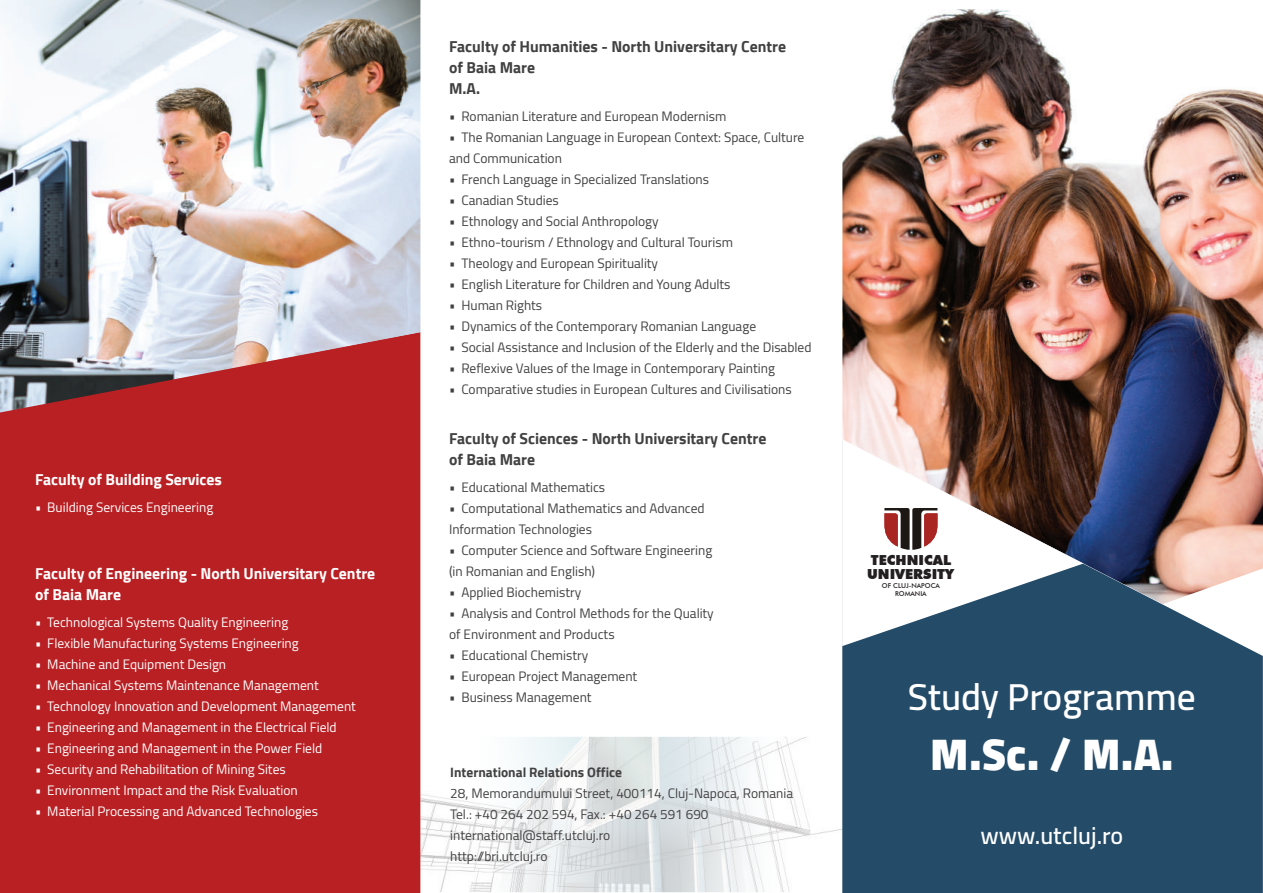
<style>
.page{position:relative;width:1263px;height:893px;background:#fff}
.page>*{position:absolute;margin:0;border:0;box-sizing:border-box;transform-origin:0 0}
.t1{font:900 45px "Cairo";color:#fff}
.t2{font:600 37.5px "Cairo";color:#fff}
.t3{font:600 24px "Cairo";color:#fff}
.t4{font:700 15.75px/21px "Cairo";color:#424142}
.t5{font:700 15.75px/21px "Cairo";color:#fff}
.t6{font:900 13.8px/14px "Futura BT";color:#231f20}
.t7{font:13.5px/21px "Cairo";color:#424142}
.t8{font:13.5px "Cairo";color:#fff}
.t9{font:700 13.5px "Cairo";color:#424142}
.t10{font:500 6.75px/7.6px "Futura BT";color:#231f20;text-align:center}
</style>
<div class="page">
<img style="left:420px;top:737px;width:422px;height:155px">
<div style="left:0;top:412px;width:420px;height:481px;background:#b92024"></div>
<div style="left:842px;top:604px;width:421px;height:289px;background:#244b68"></div>
<img style="left:842px;top:9px;width:421px;height:595px">
<svg style="left:842px;top:439px;width:241px;height:207px"></svg>
<svg style="left:884px;top:508px;width:53px;height:42px"></svg>
<img style="left:0;top:0;width:420px;height:412px">
<p class="t5" style="left:35px;top:469px;width:189px">Faculty of Building Services</p>
<p class="t8" style="left:35px;top:496px;width:180px">• Building Services Engineering</p>
<p class="t5" style="left:35px;top:563px;width:342px">Faculty of Engineering - North Universitary Centre of Baia Mare</p>
<p class="t8" style="left:35px;top:611px;width:255px">• Technological Systems Quality Engineering</p>
<p class="t8" style="left:35px;top:632px;width:265px">• Flexible Manufacturing Systems Engineering</p>
<p class="t8" style="left:35px;top:653px;width:193px">• Machine and Equipment Design</p>
<p class="t8" style="left:35px;top:674px;width:285px">• Mechanical Systems Maintenance Management</p>
<p class="t8" style="left:35px;top:695px;width:323px">• Technology Innovation and Development Management</p>
<p class="t8" style="left:35px;top:716px;width:303px">• Engineering and Management in the Electrical Field</p>
<p class="t8" style="left:35px;top:737px;width:289px">• Engineering and Management in the Power Field</p>
<p class="t8" style="left:35px;top:758px;width:252px">• Security and Rehabilitation of Mining Sites</p>
<p class="t8" style="left:35px;top:779px;width:264px">• Environment Impact and the Risk Evaluation</p>
<p class="t8" style="left:35px;top:800px;width:285px">• Material Processing and Advanced Technologies</p>
<p class="t4" style="left:449px;top:36px;width:338px">Faculty of Humanities - North Universitary Centre of Baia Mare<br>M.A.</p>
<p class="t7" style="left:449px;top:105px;width:279px">• Romanian Literature and European Modernism</p>
<p class="t7" style="left:449px;top:126px;width:357px">• The Romanian Language in European Context: Space, Culture and Communication</p>
<p class="t7" style="left:449px;top:168px;width:262px">• French Language in Specialized Translations</p>
<p class="t7" style="left:449px;top:189px;width:111px">• Canadian Studies</p>
<p class="t7" style="left:449px;top:210px;width:211px">• Ethnology and Social Anthropology</p>
<p class="t7" style="left:449px;top:231px;width:286px">• Ethno-tourism / Ethnology and Cultural Tourism</p>
<p class="t7" style="left:449px;top:252px;width:211px">• Theology and European Spirituality</p>
<p class="t7" style="left:449px;top:273px;width:283px">• English Literature for Children and Young Adults</p>
<p class="t7" style="left:449px;top:294px;width:95px">• Human Rights</p>
<p class="t7" style="left:449px;top:315px;width:309px">• Dynamics of the Contemporary Romanian Language</p>
<p class="t7" style="left:449px;top:336px;width:364px">• Social Assistance and Inclusion of the Elderly and the Disabled</p>
<p class="t7" style="left:449px;top:357px;width:327px">• Reflexive Values of the Image in Contemporary Painting</p>
<p class="t7" style="left:449px;top:378px;width:344px">• Comparative studies in European Cultures and Civilisations</p>
<p class="t4" style="left:449px;top:428px;width:319px">Faculty of Sciences - North Universitary Centre of Baia Mare</p>
<p class="t7" style="left:449px;top:477px;width:158px">• Educational Mathematics</p>
<p class="t7" style="left:449px;top:498px;width:257px">• Computational Mathematics and Advanced<br>Information Technologies</p>
<p class="t7" style="left:449px;top:540px;width:265px">• Computer Science and Software Engineering (in Romanian and English)</p>
<p class="t7" style="left:449px;top:582px;width:134px">• Applied Biochemistry</p>
<p class="t7" style="left:449px;top:603px;width:266px">• Analysis and Control Methods for the Quality of Environment and Products</p>
<p class="t7" style="left:449px;top:645px;width:141px">• Educational Chemistry</p>
<p class="t7" style="left:449px;top:666px;width:190px">• European Project Management</p>
<p class="t7" style="left:449px;top:687px;width:144px">• Business Management</p>
<p class="t9" style="left:450px;top:764px;width:173px">International Relations Office</p>
<p class="t7" style="left:450px;top:782px;width:344px">28, Memorandumului Street, 400114, Cluj-Napoca, Romania Tel.: +40 264 202 594, Fax.: +40 264 591 690 international@staff.utcluj.ro<br>http://bri.utcluj.ro</p>
<p class="t6" style="left:867px;top:553px;width:88px">TECHNICAL<br>UNIVERSITY</p>
<p class="t10" style="left:882px;top:582px;width:60px">OF CLUJ-NAPOCA<br>ROMANIA</p>
<h2 class="t2" style="left:908px;top:665px;width:290px">Study Programme</h2>
<h1 class="t1" style="left:930px;top:728px;width:245px">M.Sc. / M.A.</h1>
<h3 class="t3" style="left:980px;top:815px;width:144px">www.utcluj.ro</h3>
</div>
